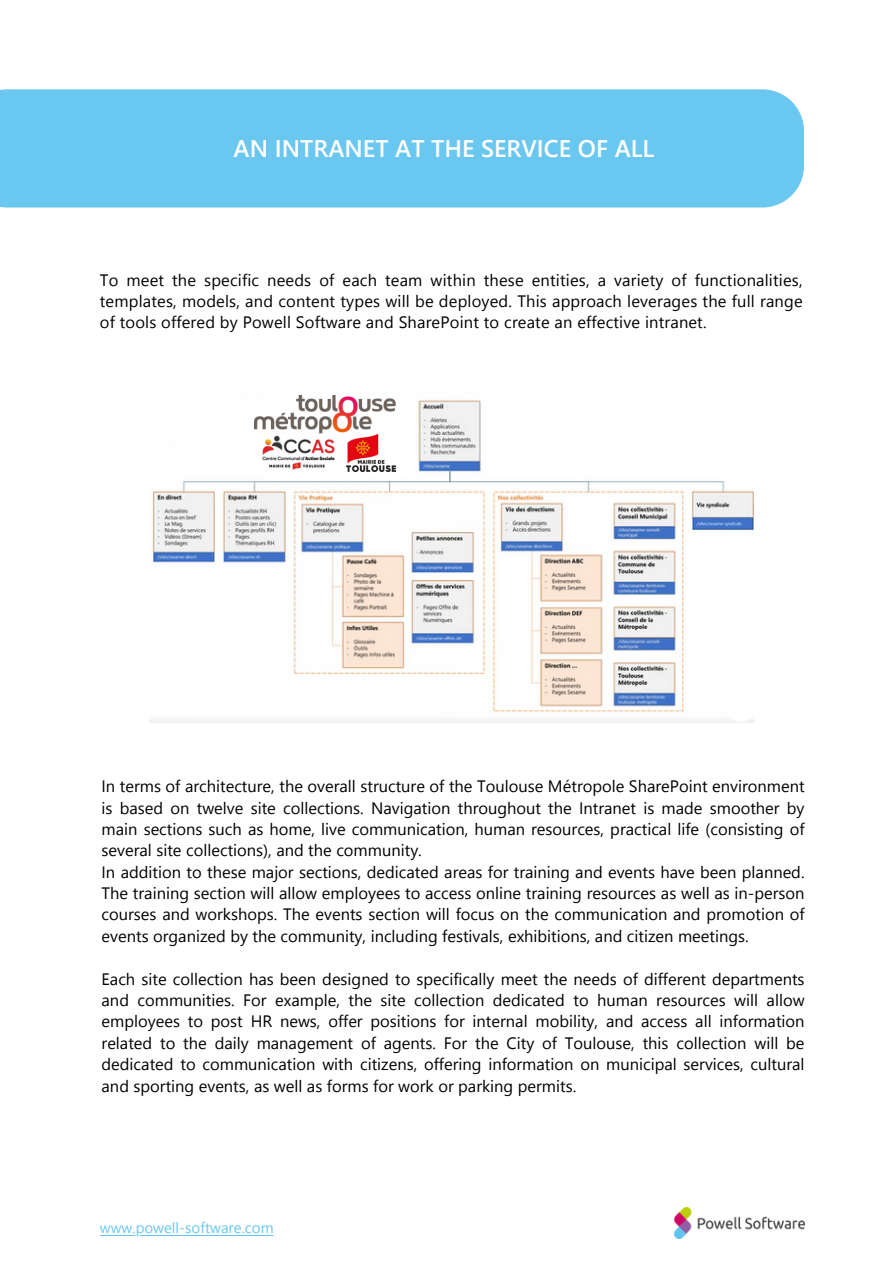
<style>
.page{position:relative;width:893px;height:1264px;background:#fff}
.page>*{position:absolute;margin:0;border:0;box-sizing:border-box;transform-origin:0 0}
.t1{font:600 24px "Segoe UI";color:#fff}
.t2{font:16.5px/21.3px "Segoe UI";color:#000;text-align:justify}
.t3{font:15px "Segoe UI";color:#6ac7f0}
</style>
<div class="page">
<img style="left:674px;top:1207px;width:130px;height:31px">
<div style="left:0;top:89px;width:803px;height:118px;background:#6ac7f0"></div>
<img style="left:150px;top:400px;width:604px;height:322px">
<img style="left:254px;top:395px;width:141px;height:77px">
<p class="t1" style="left:234px;top:131px;width:422px">AN INTRANET AT THE SERVICE OF ALL</p>
<p class="t2" style="left:100px;top:268px;width:704px">To meet the specific needs of each team within these entities, a variety of functionalities, templates, models, and content types will be deployed. This approach leverages the full range of tools offered by Powell Software and SharePoint to create an effective intranet.</p>
<p class="t2" style="left:102px;top:774px;width:704px">In terms of architecture, the overall structure of the Toulouse Métropole SharePoint environment is based on twelve site collections. Navigation throughout the Intranet is made smoother by main sections such as home, live communication, human resources, practical life (consisting of several site collections), and the community.</p>
<p class="t2" style="left:102px;top:860px;width:704px">In addition to these major sections, dedicated areas for training and events have been planned.<br>The training section will allow employees to access online training resources as well as in-person courses and workshops. The events section will focus on the communication and promotion of events organized by the community, including festivals, exhibitions, and citizen meetings.</p>
<p class="t2" style="left:102px;top:967px;width:704px">Each site collection has been designed to specifically meet the needs of different departments and communities. For example, the site collection dedicated to human resources will allow employees to post HR news, offer positions for internal mobility, and access all information related to the daily management of agents. For the City of Toulouse, this collection will be dedicated to communication with citizens, offering information on municipal services, cultural and sporting events, as well as forms for work or parking permits.</p>
<p class="t3" style="left:100px;top:1216px;width:175px">www.powell-software.com</p>
</div>
